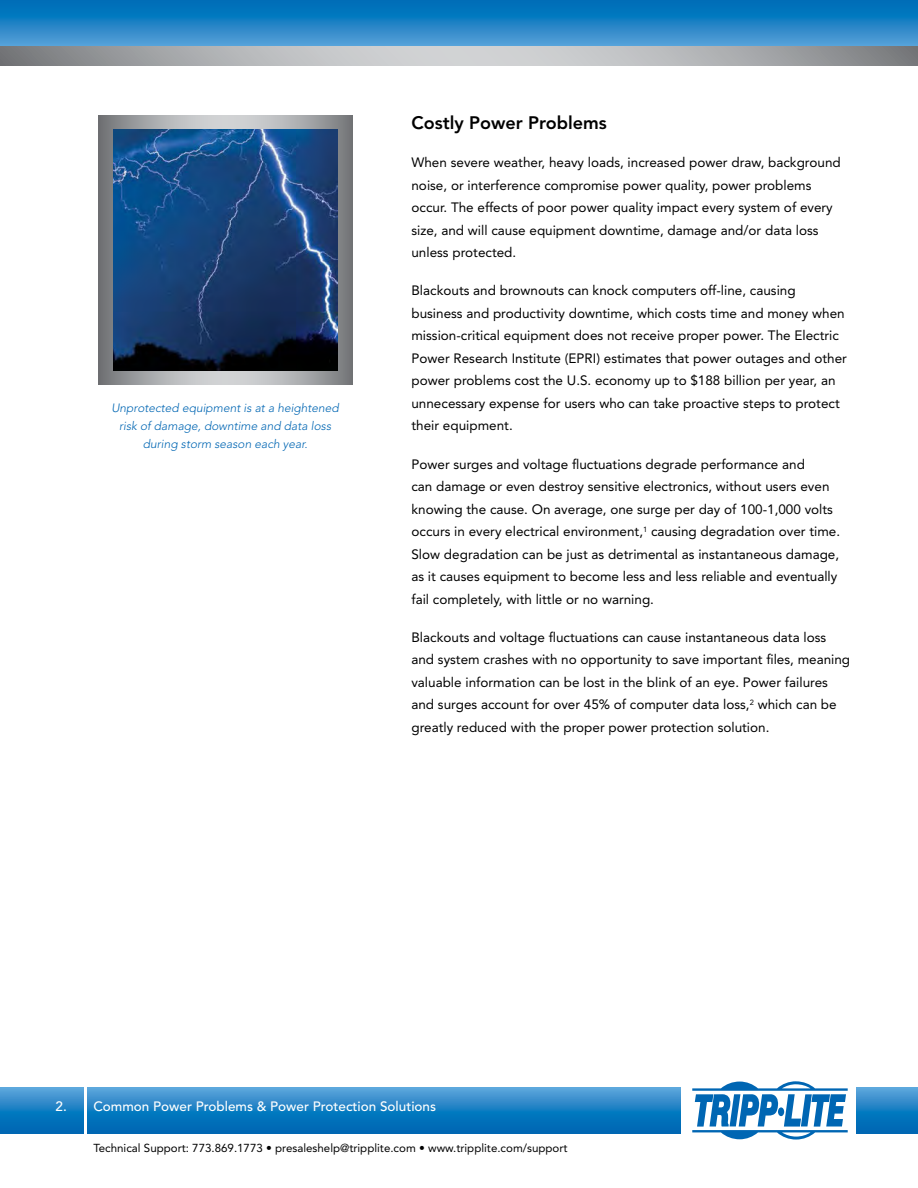
<style>
.page{position:relative;width:918px;height:1188px;background:#fff}
.page>*{position:absolute;margin:0;border:0;box-sizing:border-box;transform-origin:0 0}
.t1{font:800 18px "Avenir";color:#000}
.t2{font:13.5px/22.5px "Avenir";color:#000}
.t3{font:500 13.5px "Avenir";color:#fff}
.t4{font:italic 300 12px/18px "Avenir";color:#0066b3;text-align:center}
.t5{font:11.55px "Avenir";color:#000}
</style>
<div class="page">
<svg style="left:98px;top:116px;width:255px;height:269px;background:#919395"></svg>
<img style="left:113px;top:129px;width:225px;height:242px">
<svg style="left:0;top:0;width:918px;height:46px;background:#2083c5"></svg>
<svg style="left:0;top:46px;width:918px;height:20px;background:#aeb0b2"></svg>
<svg style="left:0;top:1088px;width:918px;height:46px;background:#1d80c3"></svg>
<div style="left:681px;top:1067px;width:175px;height:91px;background:#fff"></div>
<svg style="left:692px;top:1081px;width:156px;height:59px"></svg>
<hr style="left:85px;top:1081px;width:2px;height:63px;background:#fff">
<p class="t4" style="left:111px;top:399px;width:229px">Unprotected equipment is at a heightened risk of damage, downtime and data loss during storm season each year.</p>
<p class="t1" style="left:411px;top:112px;width:197px">Costly Power Problems</p>
<p class="t2" style="left:411px;top:151px;width:431px">When severe weather, heavy loads, increased power draw, background noise, or interference compromise power quality, power problems occur. The effects of poor power quality impact every system of every size, and will cause equipment downtime, damage and/or data loss unless protected.</p>
<p class="t2" style="left:411px;top:280px;width:437px">Blackouts and brownouts can knock computers off-line, causing business and productivity downtime, which costs time and money when mission-critical equipment does not receive proper power. The Electric Power Research Institute (EPRI) estimates that power outages and other power problems cost the U.S. economy up to $188 billion per year, an unnecessary expense for users who can take proactive steps to protect their equipment.</p>
<p class="t2" style="left:411px;top:453px;width:430px">Power surges and voltage fluctuations degrade performance and<br>can damage or even destroy sensitive electronics, without users even knowing the cause. On average, one surge per day of 100-1,000 volts occurs in every electrical environment,<sup>1</sup> causing degradation over time.<br>Slow degradation can be just as detrimental as instantaneous damage, as it causes equipment to become less and less reliable and eventually fail completely, with little or no warning.</p>
<p class="t2" style="left:411px;top:626px;width:440px">Blackouts and voltage fluctuations can cause instantaneous data loss and system crashes with no opportunity to save important files, meaning valuable information can be lost in the blink of an eye. Power failures and surges account for over 45% of computer data loss,<sup>2</sup> which can be greatly reduced with the proper power protection solution.</p>
<p class="t3" style="left:56px;top:1098px;width:13px">2.</p>
<p class="t3" style="left:93px;top:1098px;width:344px">Common Power Problems &amp; Power Protection Solutions</p>
<p class="t5" style="left:93px;top:1141px;width:476px">Technical Support: 773.869.1773 • presaleshelp@tripplite.com • www.tripplite.com/support</p>
</div>
